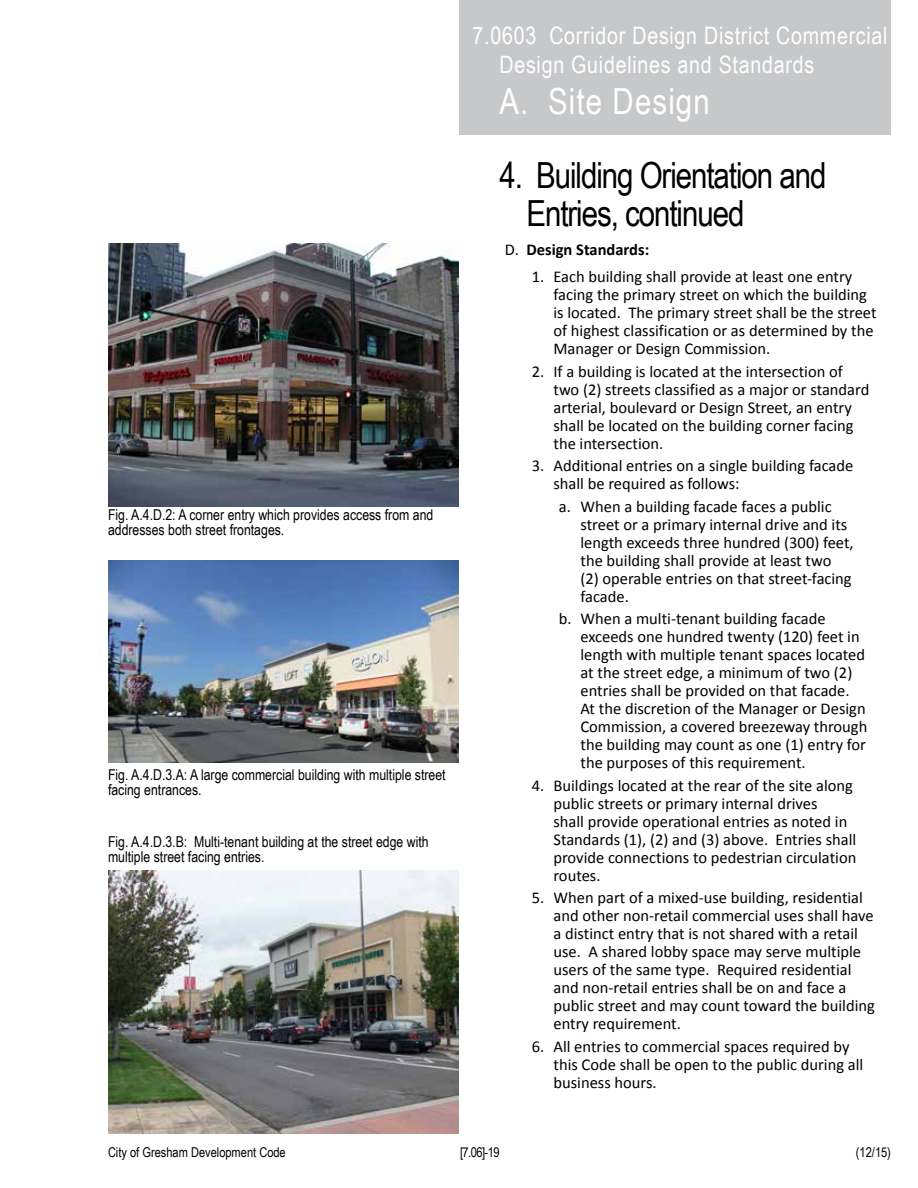
<style>
.page{position:relative;width:918px;height:1188px;background:#fff}
.page>*{position:absolute;margin:0;border:0;box-sizing:border-box;transform-origin:0 0}
.t1{font:36px/37.5px "Arial Narrow";letter-spacing:-.03em;color:#000}
.t2{font:36px "Arial Narrow";letter-spacing:.03em;color:#fff}
.t3{font:24px/28.8px "Arial Narrow";letter-spacing:.03em;color:#fff}
.t4{font:16.5px/18px "Calibri";color:#000}
.t5{font:700 16.5px "Calibri";color:#000}
.t6{font:15px/15px "Arial Narrow";color:#000}
.t7{font:13.5px "Arial Narrow";color:#000}
.s1{font-weight:400}
</style>
<div class="page">
<div style="left:459px;top:0;width:432px;height:135px;background:#c7c8ca"></div>
<img style="left:108px;top:871px;width:351px;height:263px">
<img style="left:108px;top:243px;width:351px;height:263px">
<img style="left:108px;top:560px;width:351px;height:203px">
<h2 class="t3" style="left:500px;top:21px;width:390px;text-indent:-27px">7.0603 Corridor Design District Commercial<br>Design Guidelines and Standards</h2>
<h1 class="t2" style="left:500px;top:75px;width:212px">A. Site Design</h1>
<p class="t6" style="left:108px;top:507px;width:327px">Fig. A.4.D.2: A corner entry which provides access from and addresses both street frontages.</p>
<p class="t6" style="left:108px;top:767px;width:339px">Fig. A.4.D.3.A: A large commercial building with multiple street facing entrances.</p>
<p class="t6" style="left:108px;top:833px;width:322px">Fig. A.4.D.3.B: Multi-tenant building at the street edge with multiple street facing entries.</p>
<h1 class="t1" style="left:526px;top:155px;width:301px;text-indent:-27px">4. Building Orientation and<br>Entries, continued</h1>
<p class="t5" style="left:505px;top:239px;width:146px"><span class="s1">D.</span> Design Standards:</p>
<p class="t4" style="left:553px;top:268px;width:325px;text-indent:-22px">1. Each building shall provide at least one entry facing the primary street on which the building is located. The primary street shall be the street of highest classification or as determined by the Manager or Design Commission.</p>
<p class="t4" style="left:553px;top:362px;width:317px;text-indent:-22px">2. If a building is located at the intersection of two (2) streets classified as a major or standard arterial, boulevard or Design Street, an entry shall be located on the building corner facing the intersection.</p>
<p class="t4" style="left:553px;top:457px;width:301px;text-indent:-22px">3. Additional entries on a single building facade shall be required as follows:</p>
<p class="t4" style="left:580px;top:497px;width:275px;text-indent:-22px">a. When a building facade faces a public street or a primary internal drive and its length exceeds three hundred (300) feet, the building shall provide at least two (2) operable entries on that street-facing facade.</p>
<p class="t4" style="left:580px;top:610px;width:288px;text-indent:-22px">b. When a multi-tenant building facade exceeds one hundred twenty (120) feet in length with multiple tenant spaces located at the street edge, a minimum of two (2) entries shall be provided on that facade.<br>At the discretion of the Manager or Design Commission, a covered breezeway through the building may count as one (1) entry for the purposes of this requirement.</p>
<p class="t4" style="left:553px;top:777px;width:304px;text-indent:-22px">4. Buildings located at the rear of the site along public streets or primary internal drives<br>shall provide operational entries as noted in Standards (1), (2) and (3) above. Entries shall provide connections to pedestrian circulation routes.</p>
<p class="t4" style="left:553px;top:889px;width:323px;text-indent:-22px">5. When part of a mixed-use building, residential and other non-retail commercial uses shall have a distinct entry that is not shared with a retail use. A shared lobby space may serve multiple users of the same type. Required residential and non-retail entries shall be on and face a public street and may count toward the building entry requirement.</p>
<p class="t4" style="left:553px;top:1038px;width:311px;text-indent:-22px">6. All entries to commercial spaces required by this Code shall be open to the public during all business hours.</p>
<p class="t7" style="left:108px;top:1143px;width:179px">City of Gresham Development Code</p>
<p class="t7" style="left:460px;top:1143px;width:41px">[7.06]-19</p>
<p class="t7" style="left:856px;top:1143px;width:37px">(12/15)</p>
</div>
